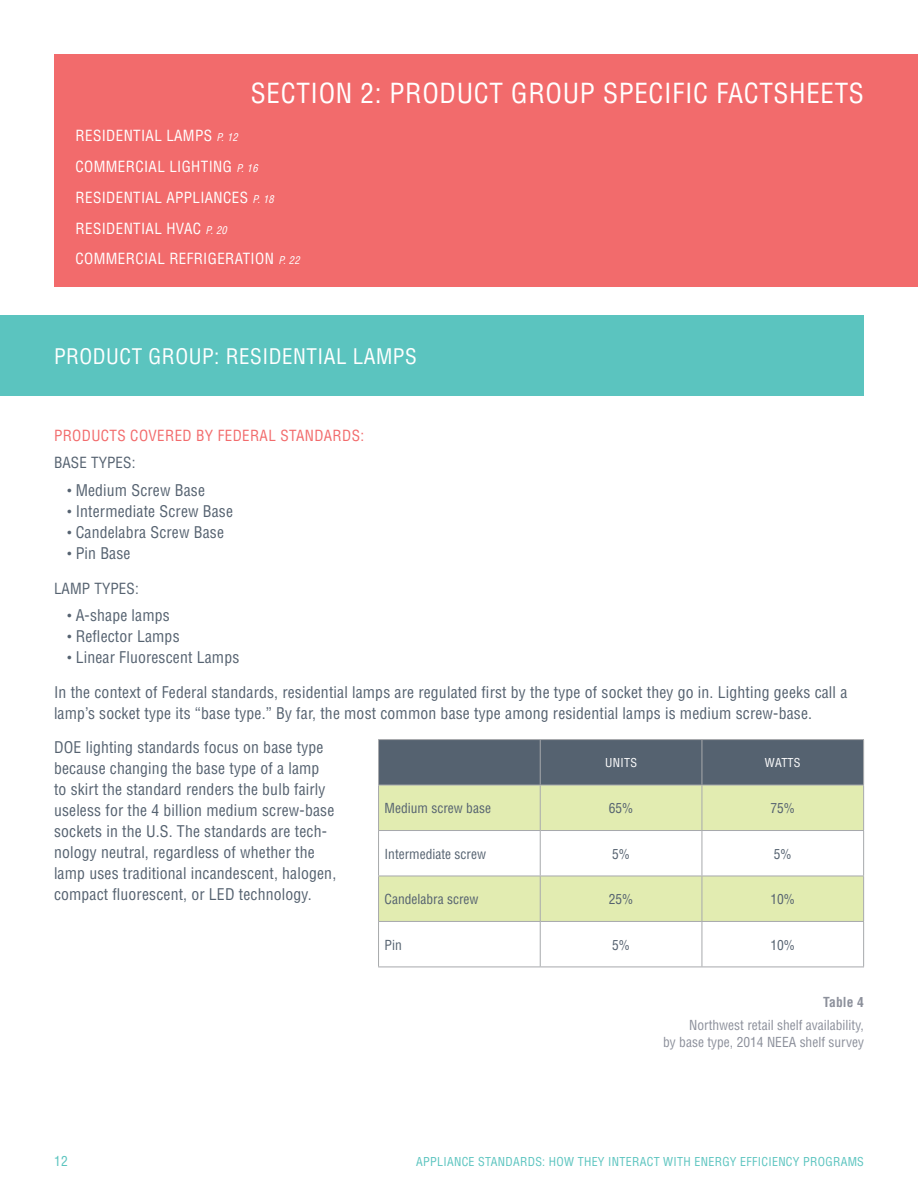
<style>
.page{position:relative;width:918px;height:1188px;background:#fff}
.page>*{position:absolute;margin:0;border:0;box-sizing:border-box;transform-origin:0 0}
.t1{font:condensed 27px "Helvetica";letter-spacing:.025em;color:#fff}
.t2{font:condensed 21px "Helvetica";letter-spacing:.025em;color:#fff}
.t3{font:condensed 15.75px/21px "Helvetica";letter-spacing:.01em;color:#556270}
.t4{font:condensed 15px/30.8px "Helvetica";letter-spacing:.025em;color:#fff}
.t5{font:condensed 15px "Helvetica";letter-spacing:.025em;color:#f26b6c}
.t6{font:condensed 15px "Helvetica";letter-spacing:.01em;color:#556270}
.t7{font:condensed 13.5px "Helvetica";color:#556270}
.t8{font:condensed 13.5px/16.5px "Helvetica";color:#8c909b;text-align:right}
.t9{font:700 condensed 13.5px "Helvetica";letter-spacing:.01em;color:#8c909b}
.t10{font:condensed 13.5px "Helvetica";color:#5bc4bf}
.t11{font:condensed 12px "Helvetica";letter-spacing:.025em;color:#5bc4bf}
.t12{font:condensed 12px "Helvetica";letter-spacing:.025em;color:#fff}
.s1{font-style:italic;font-size:10.5px}
.s2{font-size:12px}
</style>
<div class="page">
<div style="left:54px;top:54px;width:864px;height:232px;background:#f26b6c"></div>
<div style="left:0;top:315px;width:864px;height:81px;background:#5bc4bf"></div>
<div style="left:379px;top:740px;width:484px;height:45px;background:#556270"></div>
<div style="left:379px;top:786px;width:484px;height:44px;background:#e2ecb1"></div>
<svg style="left:379px;top:831px;width:484px;height:136px"></svg>
<hr style="left:378px;top:739px;width:162px;height:1px;background:#a7a9ac">
<hr style="left:378px;top:740px;width:1px;height:45px;background:#a7a9ac">
<hr style="left:540px;top:739px;width:162px;height:1px;background:#a7a9ac">
<hr style="left:540px;top:740px;width:1px;height:45px;background:#a7a9ac">
<hr style="left:702px;top:739px;width:162px;height:1px;background:#a7a9ac">
<hr style="left:702px;top:740px;width:1px;height:45px;background:#a7a9ac">
<hr style="left:863px;top:740px;width:1px;height:45px;background:#a7a9ac">
<hr style="left:378px;top:785px;width:162px;height:1px;background:#a7a9ac">
<hr style="left:378px;top:785px;width:1px;height:45px;background:#a7a9ac">
<hr style="left:540px;top:785px;width:162px;height:1px;background:#a7a9ac">
<hr style="left:540px;top:785px;width:1px;height:45px;background:#a7a9ac">
<hr style="left:702px;top:785px;width:162px;height:1px;background:#a7a9ac">
<hr style="left:702px;top:785px;width:1px;height:45px;background:#a7a9ac">
<hr style="left:863px;top:785px;width:1px;height:45px;background:#a7a9ac">
<hr style="left:378px;top:830px;width:162px;height:1px;background:#a7a9ac">
<hr style="left:378px;top:831px;width:1px;height:45px;background:#a7a9ac">
<hr style="left:540px;top:830px;width:162px;height:1px;background:#a7a9ac">
<hr style="left:540px;top:831px;width:1px;height:45px;background:#a7a9ac">
<hr style="left:702px;top:830px;width:162px;height:1px;background:#a7a9ac">
<hr style="left:702px;top:831px;width:1px;height:45px;background:#a7a9ac">
<hr style="left:863px;top:831px;width:1px;height:45px;background:#a7a9ac">
<hr style="left:378px;top:876px;width:162px;height:1px;background:#a7a9ac">
<hr style="left:378px;top:876px;width:1px;height:45px;background:#a7a9ac">
<hr style="left:540px;top:876px;width:162px;height:1px;background:#a7a9ac">
<hr style="left:540px;top:876px;width:1px;height:45px;background:#a7a9ac">
<hr style="left:702px;top:876px;width:162px;height:1px;background:#a7a9ac">
<hr style="left:702px;top:876px;width:1px;height:45px;background:#a7a9ac">
<hr style="left:863px;top:876px;width:1px;height:45px;background:#a7a9ac">
<hr style="left:378px;top:921px;width:162px;height:1px;background:#a7a9ac">
<hr style="left:378px;top:922px;width:1px;height:45px;background:#a7a9ac">
<hr style="left:540px;top:921px;width:162px;height:1px;background:#a7a9ac">
<hr style="left:540px;top:922px;width:1px;height:45px;background:#a7a9ac">
<hr style="left:702px;top:921px;width:162px;height:1px;background:#a7a9ac">
<hr style="left:702px;top:922px;width:1px;height:45px;background:#a7a9ac">
<hr style="left:863px;top:922px;width:1px;height:45px;background:#a7a9ac">
<hr style="left:378px;top:967px;width:162px;height:1px;background:#a7a9ac">
<hr style="left:540px;top:967px;width:162px;height:1px;background:#a7a9ac">
<hr style="left:702px;top:967px;width:162px;height:1px;background:#a7a9ac">
<h1 class="t1" style="left:251px;top:76px;width:615px">SECTION 2: PRODUCT GROUP SPECIFIC FACTSHEETS</h1>
<p class="t4" style="left:76px;top:121px;width:226px">RESIDENTIAL LAMPS <span class="s1">P. 12<br></span>COMMERCIAL LIGHTING <span class="s1">P. 16<br></span>RESIDENTIAL APPLIANCES <span class="s1">P. 18<br></span>RESIDENTIAL HVAC <span class="s1">P. 20<br></span>COMMERCIAL REFRIGERATION <span class="s1">P. 22</span></p>
<h2 class="t2" style="left:54px;top:343px;width:364px">PRODUCT GROUP: RESIDENTIAL LAMPS</h2>
<p class="t5" style="left:54px;top:426px;width:312px">PRODUCTS COVERED BY FEDERAL STANDARDS:</p>
<p class="t6" style="left:54px;top:454px;width:83px">BASE TYPES:</p>
<p class="t3" style="left:68px;top:480px;width:139px"><span class="s2">•</span> Medium Screw Base</p>
<p class="t3" style="left:68px;top:501px;width:167px"><span class="s2">•</span> Intermediate Screw Base</p>
<p class="t3" style="left:68px;top:522px;width:158px"><span class="s2">•</span> Candelabra Screw Base</p>
<p class="t3" style="left:68px;top:543px;width:65px"><span class="s2">•</span> Pin Base</p>
<p class="t6" style="left:54px;top:579px;width:86px">LAMP TYPES:</p>
<p class="t3" style="left:68px;top:605px;width:104px"><span class="s2">•</span> A-shape lamps</p>
<p class="t3" style="left:68px;top:626px;width:114px"><span class="s2">•</span> Reflector Lamps</p>
<p class="t3" style="left:54px;top:640px;width:795px;line-height:34.5px;text-indent:13px"><span class="s2">•</span> Linear Fluorescent Lamps<br>In the context of Federal standards, residential lamps are regulated first by the type of socket they go in. Lighting geeks call a</p>
<p class="t3" style="left:54px;top:696px;width:760px;line-height:34.5px">lamp’s socket type its “base type.” By far, the most common base type among residential lamps is medium screw-base.<br>DOE lighting standards focus on base type</p>
<p class="t3" style="left:54px;top:758px;width:284px">because changing the base type of a lamp<br>to skirt the standard renders the bulb fairly useless for the 4 billion medium screw-base sockets in the U.S. The standards are tech&shy;nology neutral, regardless of whether the lamp uses traditional incandescent, halogen, compact fluorescent, or LED technology.</p>
<p class="t12" style="left:605px;top:755px;width:33px">UNITS</p>
<p class="t12" style="left:765px;top:755px;width:37px">WATTS</p>
<p class="t7" style="left:385px;top:800px;width:108px">Medium screw base</p>
<p class="t7" style="left:609px;top:800px;width:26px">65%</p>
<p class="t7" style="left:770px;top:800px;width:26px">75%</p>
<p class="t7" style="left:385px;top:845px;width:103px">Intermediate screw</p>
<p class="t7" style="left:612px;top:845px;width:19px">5%</p>
<p class="t7" style="left:774px;top:845px;width:19px">5%</p>
<p class="t7" style="left:385px;top:891px;width:96px">Candelabra screw</p>
<p class="t7" style="left:609px;top:891px;width:26px">25%</p>
<p class="t7" style="left:770px;top:891px;width:26px">10%</p>
<p class="t7" style="left:385px;top:936px;width:19px">Pin</p>
<p class="t7" style="left:612px;top:936px;width:19px">5%</p>
<p class="t7" style="left:770px;top:936px;width:26px">10%</p>
<p class="t9" style="left:823px;top:994px;width:42px">Table 4</p>
<p class="t8" style="left:663px;top:1017px;width:202px">Northwest retail shelf availability,<br>by base type, 2014 NEEA shelf survey</p>
<p class="t10" style="left:54px;top:1153px;width:15px">12</p>
<p class="t11" style="left:416px;top:1155px;width:449px">APPLIANCE STANDARDS: HOW THEY INTERACT WITH ENERGY EFFICIENCY PROGRAMS</p>
</div>
